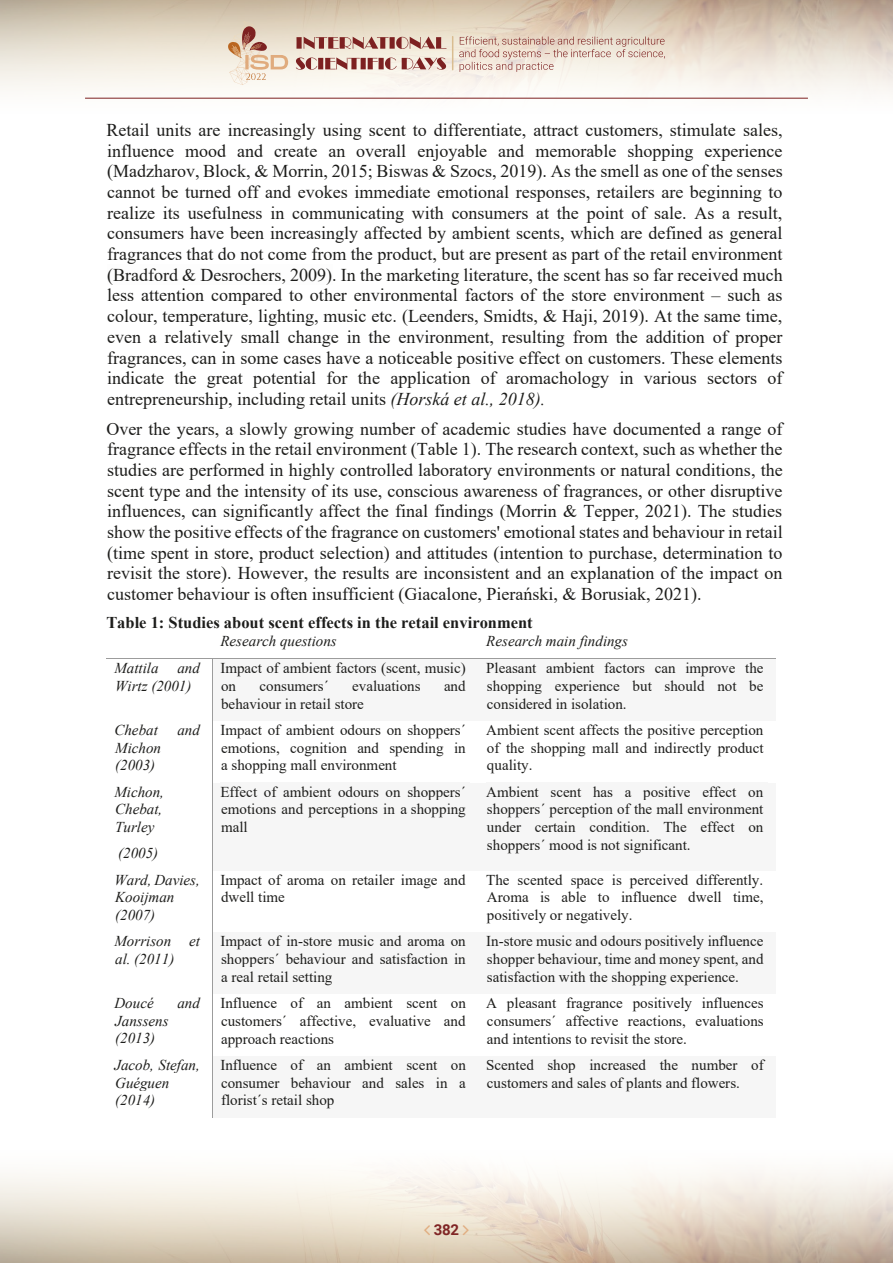
<style>
.page{position:relative;width:893px;height:1263px;background:#fff}
.page>*{position:absolute;margin:0;border:0;box-sizing:border-box;transform-origin:0 0}
.t1{font:18px/20.7px "Times New Roman";color:#1d1d1b;text-align:justify}
.t2{font:700 16.5px "Times New Roman";color:#1d1d1b}
.t3{font:15px/17.7px "Times New Roman";color:#1d1d1b;text-align:justify}
.t4{font:italic 15px/17.7px "Times New Roman";color:#1d1d1b}
.t5{font:700 15px "Roboto";color:#802525}
.s1{font-style:italic}
</style>
<div class="page">
<hr style="left:85px;top:98px;width:723px;height:1px;background:#7d2121">
<svg style="left:228px;top:21px;width:60px;height:64px;background:#e3cdba"></svg>
<svg style="left:296px;top:57px;width:150px;height:13px;background:#c0938d"></svg>
<svg style="left:296px;top:36px;width:151px;height:13px;background:#bd9086"></svg>
<svg style="left:459px;top:36px;width:206px;height:36px;background:#e3d1c5"></svg>
<hr style="left:452px;top:37px;width:1px;height:33px;background:#d9bd91">
<div style="left:212px;top:659px;width:266px;height:62px;background:#f6f6f6"></div>
<div style="left:478px;top:659px;width:298px;height:62px;background:#f6f6f6"></div>
<hr style="left:106px;top:658px;width:670px;height:1px;background:#9c9c9c">
<hr style="left:212px;top:659px;width:1px;height:62px;background:#9c9c9c">
<hr style="left:212px;top:721px;width:1px;height:61px;background:#9c9c9c">
<div style="left:212px;top:782px;width:266px;height:88px;background:#f6f6f6"></div>
<div style="left:478px;top:782px;width:298px;height:88px;background:#f6f6f6"></div>
<hr style="left:212px;top:782px;width:1px;height:88px;background:#9c9c9c">
<hr style="left:212px;top:870px;width:1px;height:62px;background:#9c9c9c">
<div style="left:212px;top:932px;width:266px;height:62px;background:#f6f6f6"></div>
<div style="left:478px;top:932px;width:298px;height:62px;background:#f6f6f6"></div>
<hr style="left:212px;top:932px;width:1px;height:62px;background:#9c9c9c">
<hr style="left:212px;top:994px;width:1px;height:62px;background:#9c9c9c">
<div style="left:212px;top:1056px;width:266px;height:61px;background:#f6f6f6"></div>
<div style="left:478px;top:1056px;width:298px;height:61px;background:#f6f6f6"></div>
<hr style="left:212px;top:1056px;width:1px;height:61px;background:#9c9c9c">
<svg style="left:424px;top:1225px;width:6px;height:10px"></svg>
<svg style="left:463px;top:1225px;width:6px;height:10px"></svg>
<p class="t1" style="left:106px;top:119px;width:678px">Retail units are increasingly using scent to differentiate, attract customers, stimulate sales, influence mood and create an overall enjoyable and memorable shopping experience (Madzharov, Block, &amp; Morrin, 2015; Biswas &amp; Szocs, 2019). As the smell as one of the senses cannot be turned off and evokes immediate emotional responses, retailers are beginning to realize its usefulness in communicating with consumers at the point of sale. As a result, consumers have been increasingly affected by ambient scents, which are defined as general fragrances that do not come from the product, but are present as part of the retail environment (Bradford &amp; Desrochers, 2009). In the marketing literature, the scent has so far received much less attention compared to other environmental factors of the store environment – such as colour, temperature, lighting, music etc. (Leenders, Smidts, &amp; Haji, 2019). At the same time, even a relatively small change in the environment, resulting from the addition of proper fragrances, can in some cases have a noticeable positive effect on customers. These elements indicate the great potential for the application of aromachology in various sectors of entrepreneurship, including retail units <span class="s1">(Horská et al., 2018).</span></p>
<p class="t1" style="left:106px;top:418px;width:678px">Over the years, a slowly growing number of academic studies have documented a range of fragrance effects in the retail environment (Table 1). The research context, such as whether the studies are performed in highly controlled laboratory environments or natural conditions, the scent type and the intensity of its use, conscious awareness of fragrances, or other disruptive influences, can significantly affect the final findings (Morrin &amp; Tepper, 2021). The studies show the positive effects of the fragrance on customers' emotional states and behaviour in retail (time spent in store, product selection) and attitudes (intention to purchase, determination to revisit the store). However, the results are inconsistent and an explanation of the impact on customer behaviour is often insufficient (Giacalone, Pierański, &amp; Borusiak, 2021).</p>
<p class="t2" style="left:106px;top:611px;width:428px">Table 1: Studies about scent effects in the retail environment</p>
<p class="t4" style="left:220px;top:632px;width:118px">Research questions</p>
<p class="t4" style="left:486px;top:632px;width:143px">Research main findings</p>
<p class="t4" style="left:114px;top:659px;width:87px">Mattila and<br>Wirtz (2001)</p>
<p class="t3" style="left:220px;top:659px;width:247px">Impact of ambient factors (scent, music) on</p>
<p class="t3" style="left:486px;top:659px;width:279px">Pleasant ambient factors can improve the shopping experience but should not be considered in isolation.</p>
<p class="t3" style="left:260px;top:676px;width:71px">consumers´</p>
<p class="t3" style="left:352px;top:676px;width:70px">evaluations</p>
<p class="t3" style="left:444px;top:676px;width:23px">and</p>
<p class="t3" style="left:221px;top:694px;width:144px">behaviour in retail store</p>
<p class="t4" style="left:114px;top:721px;width:45px">Chebat</p>
<p class="t4" style="left:177px;top:721px;width:24px">and</p>
<p class="t4" style="left:115px;top:738px;width:47px">Michon (2003)</p>
<p class="t4" style="left:114px;top:782px;width:51px;text-align:justify">Michon, Chebat, Turley</p>
<p class="t4" style="left:118px;top:844px;width:42px">(2005)</p>
<p class="t3" style="left:220px;top:720px;width:247px">Impact of ambient odours on shoppers´ emotions, cognition and spending in a shopping mall environment</p>
<p class="t3" style="left:486px;top:720px;width:279px">Ambient scent affects the positive perception of the shopping mall and indirectly product quality.</p>
<p class="t3" style="left:220px;top:782px;width:247px">Effect of ambient odours on shoppers´ emotions and perceptions in a shopping mall</p>
<p class="t3" style="left:486px;top:782px;width:279px">Ambient scent has a positive effect on shoppers´ perception of the mall environment under certain condition. The effect on shoppers´ mood is not significant.</p>
<p class="t4" style="left:114px;top:870px;width:87px">Ward, Davies,<br>Kooijman (2007)</p>
<p class="t3" style="left:220px;top:870px;width:247px">Impact of aroma on retailer image and dwell time</p>
<p class="t3" style="left:486px;top:870px;width:279px">The scented space is perceived differently.<br>Aroma is able to influence dwell time, positively or negatively.</p>
<p class="t4" style="left:114px;top:932px;width:87px">Morrison et al. (2011)</p>
<p class="t3" style="left:220px;top:932px;width:247px">Impact of in-store music and aroma on shoppers´ behaviour and satisfaction in a real retail setting</p>
<p class="t3" style="left:486px;top:932px;width:279px">In-store music and odours positively influence shopper behaviour, time and money spent, and satisfaction with the shopping experience.</p>
<p class="t4" style="left:114px;top:994px;width:41px">Doucé</p>
<p class="t4" style="left:177px;top:994px;width:24px">and</p>
<p class="t4" style="left:115px;top:1011px;width:55px">Janssens (2013)</p>
<p class="t3" style="left:220px;top:994px;width:247px">Influence of an ambient scent on customers´ affective, evaluative and approach reactions</p>
<p class="t3" style="left:486px;top:994px;width:279px">A pleasant fragrance positively influences consumers´ affective reactions, evaluations and intentions to revisit the store.</p>
<p class="t4" style="left:114px;top:1055px;width:87px">Jacob, Stefan,<br>Guéguen (2014)</p>
<p class="t3" style="left:220px;top:1055px;width:247px">Influence of an ambient scent on consumer behaviour and sales in a florist´s retail shop</p>
<p class="t3" style="left:486px;top:1055px;width:279px">Scented shop increased the number of customers and sales of plants and flowers.</p>
<p class="t5" style="left:434px;top:1219px;width:27px">382</p>
</div>
